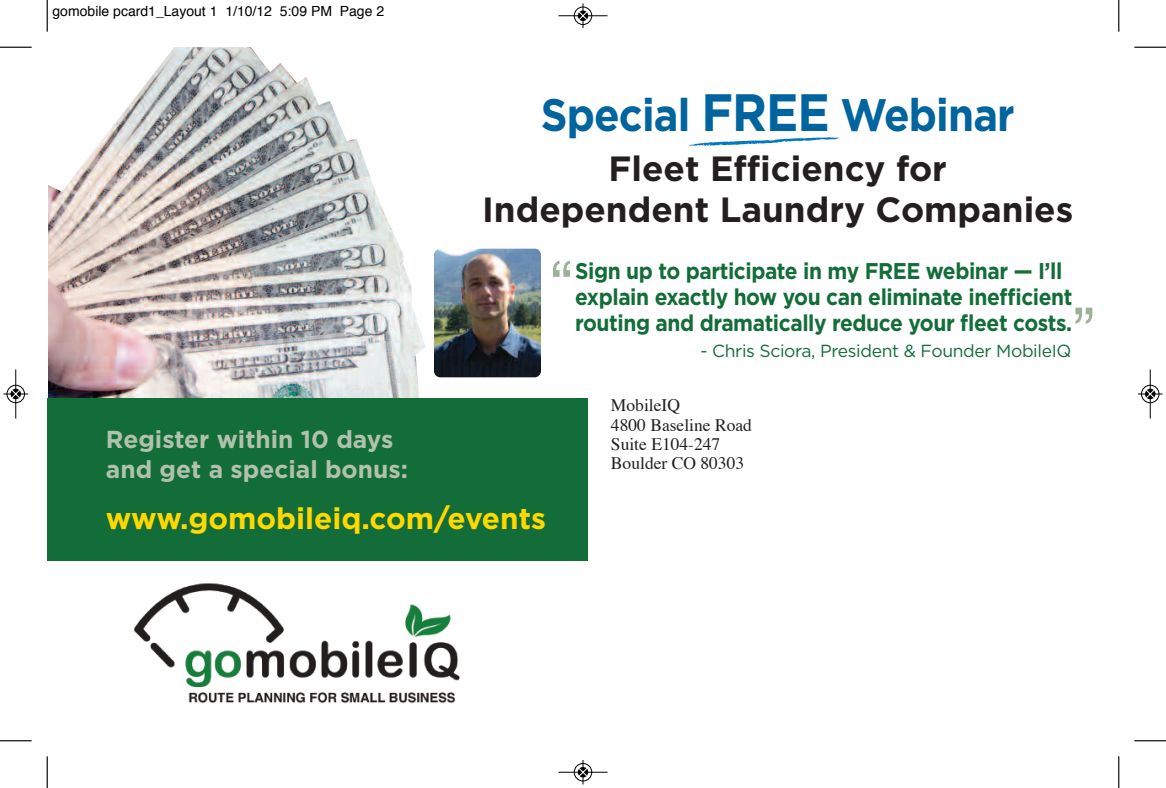
<style>
.page{position:relative;width:1166px;height:788px;background:#fff}
.page>*{position:absolute;margin:0;border:0;box-sizing:border-box;transform-origin:0 0}
.t1{font:63px "Helvetica";color:#9cb197}
.t2{font:700 45.5px "Gotham";letter-spacing:-.02em;color:#00649e;scale:.92 1}
.t3{font:700 35px/40.2px "Gotham";color:#231f20;text-align:center}
.t4{font:700 29.75px "Gotham";color:#ffd801}
.t5{font:700 24.5px/29.8px "Gotham";color:#b1c1ad}
.t6{font:700 22.75px/26.2px "Gotham";letter-spacing:-.02em;color:#136d38;scale:.92 1}
.t7{font:17.5px/19.2px "Times";color:#231f20}
.t8{font:17.5px "Gotham";letter-spacing:-.02em;color:#136d38}
.t9{font:14px "Helvetica";color:#000}
.s1{font-size:52.5px}
</style>
<div class="page">
<img style="left:48px;top:47px;width:377px;height:351px">
<div style="left:47px;top:398px;width:564px;height:163px;background:#136d38"></div>
<img style="left:134px;top:583px;width:326px;height:120px">
<div style="left:588px;top:380px;width:530px;height:360px;background:#fff"></div>
<svg style="left:688px;top:137px;width:150px;height:10px"></svg>
<img style="left:434px;top:248px;width:107px;height:129px;border-radius:6px">
<hr style="left:47px;top:0;width:1px;height:32px;background:#000">
<hr style="left:0;top:47px;width:32px;height:1px;background:#000">
<hr style="left:1118px;top:0;width:1px;height:32px;background:#000">
<hr style="left:1134px;top:47px;width:32px;height:1px;background:#000">
<hr style="left:47px;top:756px;width:1px;height:32px;background:#000">
<hr style="left:0;top:740px;width:32px;height:1px;background:#000">
<hr style="left:1118px;top:756px;width:1px;height:32px;background:#000">
<hr style="left:1134px;top:740px;width:32px;height:1px;background:#000">
<div style="left:573px;top:6px;width:19px;height:19px;border:1px solid #fff;border-radius:50%"></div>
<hr style="left:558px;top:15px;width:49px;height:1px;background:#000">
<div style="left:574px;top:7px;width:18px;height:18px;border:1px solid #000;border-radius:50%"></div>
<svg style="left:578px;top:4px;width:9px;height:24px"></svg>
<div style="left:573px;top:762px;width:19px;height:19px;border:1px solid #fff;border-radius:50%"></div>
<hr style="left:558px;top:771px;width:49px;height:1px;background:#000">
<div style="left:574px;top:763px;width:18px;height:18px;border:1px solid #000;border-radius:50%"></div>
<svg style="left:578px;top:760px;width:9px;height:24px"></svg>
<div style="left:6px;top:384px;width:19px;height:19px;border:1px solid #fff;border-radius:50%"></div>
<hr style="left:15px;top:369px;width:1px;height:49px;background:#000">
<div style="left:7px;top:385px;width:18px;height:18px;border:1px solid #000;border-radius:50%"></div>
<svg style="left:4px;top:389px;width:24px;height:9px"></svg>
<div style="left:1140px;top:384px;width:19px;height:19px;border:1px solid #fff;border-radius:50%"></div>
<hr style="left:1149px;top:369px;width:1px;height:49px;background:#000">
<div style="left:1141px;top:385px;width:18px;height:18px;border:1px solid #000;border-radius:50%"></div>
<svg style="left:1138px;top:389px;width:24px;height:9px"></svg>
<p class="t9" style="left:52px;top:5px;width:333px">gomobile pcard1_Layout 1 1/10/12 5:09 PM Page 2</p>
<h2 class="t2" style="left:541px;top:99px;width:517px">Special <span class="s1">FREE</span> Webinar</h2>
<h3 class="t3" style="left:482px;top:152px;width:592px">Fleet Efficiency for<br>Independent Laundry Companies</h3>
<p class="t6" style="left:575px;top:259px;width:542px">Sign up to participate in my FREE webinar — I’ll explain exactly how you can eliminate inefficient routing and dramatically reduce your fleet costs.</p>
<p class="t8" style="left:700px;top:345px;width:372px">- Chris Sciora, President &amp; Founder MobileIQ</p>
<p class="t7" style="left:611px;top:397px;width:142px">MobileIQ<br>4800 Baseline Road<br>Suite E104-247<br>Boulder CO 80303</p>
<h1 class="t1" style="left:550px;top:258px;width:22px">“</h1>
<h1 class="t1" style="left:1073px;top:304px;width:22px">”</h1>
<p class="t5" style="left:106px;top:426px;width:303px">Register within 10 days and get a special bonus:</p>
<h3 class="t4" style="left:106px;top:507px;width:441px">www.gomobileiq.com/events</h3>
</div>
